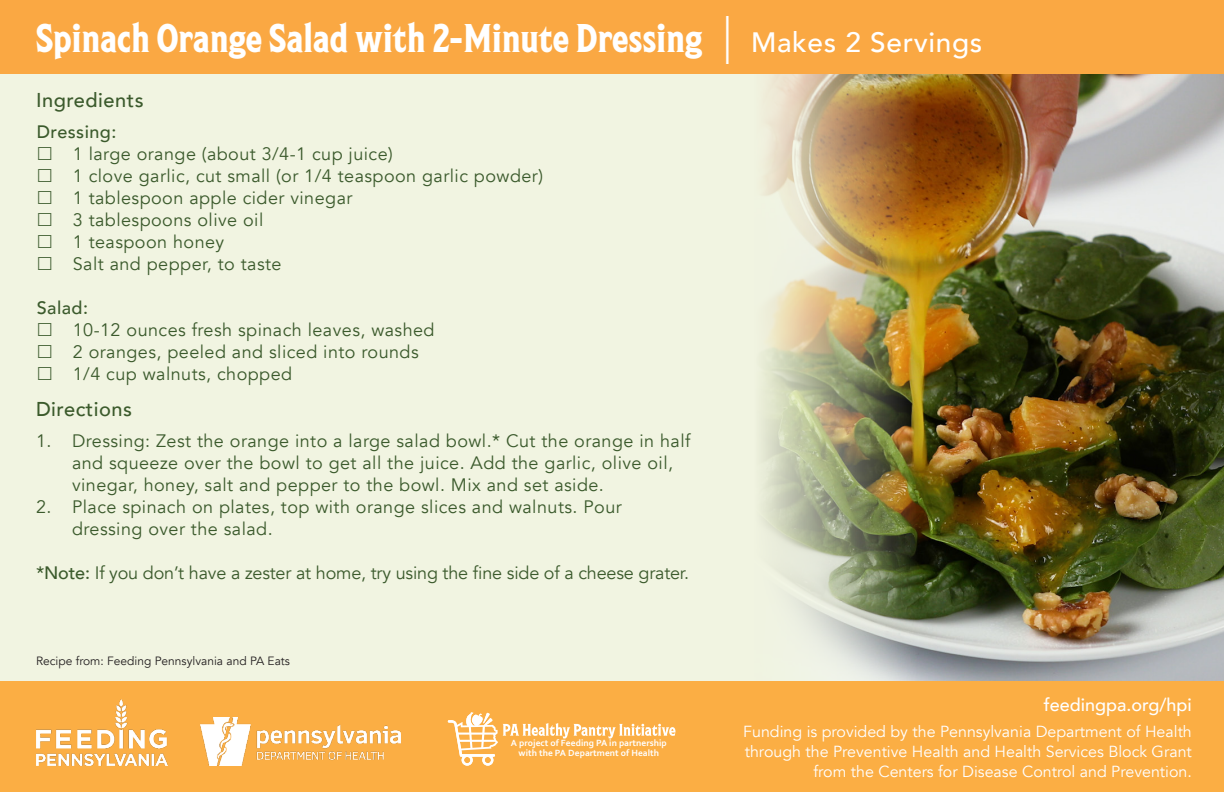
<style>
.page{position:relative;width:1224px;height:792px;background:#fff}
.page>*{position:absolute;margin:0;border:0;box-sizing:border-box;transform-origin:0 0}
.t1{font:condensed 40px "Shackleton";letter-spacing:.01em;color:#fff}
.t2{font:500 20px "Avenir";letter-spacing:.025em;color:#3b5a2c}
.t3{font:500 20px "Avenir";letter-spacing:.025em;color:#3b5a2b}
.t4{font:18px/22px "Avenir";letter-spacing:.025em;color:#3b5a2c}
.t5{font:18px "Avenir";letter-spacing:-.01em;color:#3b5a2c}
.t6{font:500 18px "Avenir";color:#fff}
.t7{font:500 18px "Avenir";letter-spacing:.025em;color:#3b5a2c}
.t8{font:16px/20px "Avenir";color:#fff;text-align:right}
.t9{font:12px "Avenir";color:#231f20}
.t10{font:700 9.4px/9.6px "Corbel";letter-spacing:.005em;color:#fff;text-align:center}
.s1{font-family:"Avenir";font-weight:300;font-stretch:normal;font-size:48px}
.s2{font-family:"Avenir";font-weight:500;font-stretch:normal;font-size:28px}
.s3{font-weight:500}
</style>
<div class="page">
<img style="left:917px;top:73px;width:307px;height:608px">
<div style="left:0;top:0;width:753px;height:792px;background:#f1f4e1"></div>
<img style="left:753px;top:73px;width:164px;height:608px">
<div style="left:0;top:0;width:1224px;height:73px;background:#faa843"></div>
<div style="left:0;top:681px;width:1224px;height:111px;background:#fbae44"></div>
<img style="left:36px;top:699px;width:132px;height:67px">
<img style="left:200px;top:717px;width:201px;height:49px">
<svg style="left:448px;top:712px;width:227px;height:54px"></svg>
<p class="t1" style="left:36px;top:9px;width:948px">Spinach Orange Salad with 2-Minute Dressing <span class="s1">|</span> <span class="s2">Makes 2 Servings</span></p>
<p class="t2" style="left:36px;top:82px;width:109px">Ingredients</p>
<p class="t7" style="left:37px;top:116px;width:81px">Dressing:</p>
<p class="t4" style="left:73px;top:143px;width:322px">1 large orange (about 3/4-1 cup juice)</p>
<p class="t4" style="left:73px;top:165px;width:472px">1 clove garlic, cut small (or 1/4 teaspoon garlic powder)</p>
<p class="t4" style="left:73px;top:187px;width:281px">1 tablespoon apple cider vinegar</p>
<p class="t4" style="left:73px;top:209px;width:192px">3 tablespoons olive oil</p>
<p class="t4" style="left:73px;top:231px;width:153px">1 teaspoon honey</p>
<p class="t4" style="left:73px;top:253px;width:210px">Salt and pepper, to taste</p>
<p class="t7" style="left:37px;top:292px;width:53px">Salad:</p>
<p class="t4" style="left:73px;top:319px;width:363px">10-12 ounces fresh spinach leaves, washed</p>
<p class="t4" style="left:73px;top:341px;width:347px">2 oranges, peeled and sliced into rounds</p>
<p class="t4" style="left:73px;top:363px;width:221px">1/4 cup walnuts, chopped</p>
<p class="t3" style="left:36px;top:392px;width:98px">Directions</p>
<p class="t4" style="left:72px;top:430px;width:620px;text-indent:-36px">1. Dressing: Zest the orange into a large salad bowl.* Cut the orange in half and squeeze over the bowl to get all the juice. Add the garlic, olive oil, vinegar, honey, salt and pepper to the bowl. Mix and set aside.</p>
<p class="t4" style="left:72px;top:496px;width:551px;text-indent:-36px">2. Place spinach on plates, top with orange slices and walnuts. Pour dressing over the salad.</p>
<p class="t5" style="left:36px;top:562px;width:655px"><span class="s3">*Note:</span> If you don’t have a zester at home, try using the fine side of a cheese grater.</p>
<p class="t9" style="left:36px;top:653px;width:256px">Recipe from: Feeding Pennsylvania and PA Eats</p>
<p class="t10" style="left:511px;top:738px;width:157px">A project of Feeding PA in partnership with the PA Department of Health</p>
<p class="t6" style="left:1044px;top:689px;width:150px">feedingpa.org/hpi</p>
<p class="t8" style="left:743px;top:722px;width:450px">Funding is provided by the Pennsylvania Department of Health through the Preventive Health and Health Services Block Grant from the Centers for Disease Control and Prevention.</p>
</div>
